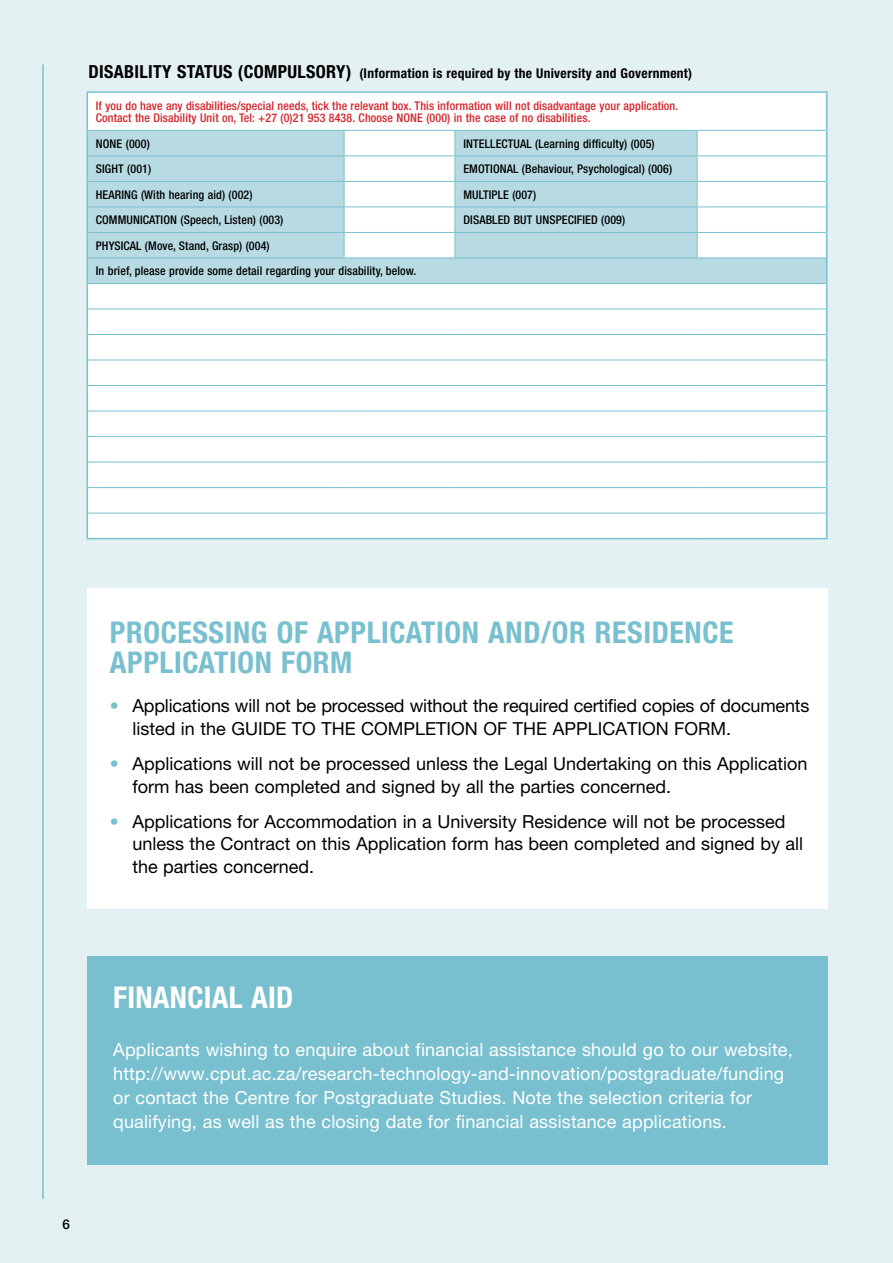
<style>
.page{position:relative;width:893px;height:1263px;background:#e4f1f3}
.page>*{position:absolute;margin:0;border:0;box-sizing:border-box;transform-origin:0 0}
.t1{font:700 condensed 30px/30px "Helvetica Neue";letter-spacing:.02em;color:#78c0cf}
.t2{font:700 condensed 30px "Helvetica Neue";letter-spacing:.01em;color:#fff}
.t3{font:18px/22.5px "Helvetica Neue LT Std";color:#000}
.t4{font:18px/24px "Helvetica Neue LT Std";letter-spacing:.01em;color:#fff}
.t5{font:700 condensed 13.5px "Helvetica Neue";letter-spacing:.02em;color:#000}
.t6{font:500 13.5px "Helvetica Neue LT Std";color:#000}
.t7{font:500 condensed 12px/25.5px "Helvetica Neue";letter-spacing:.01em;color:#000}
.t8{font:500 condensed 12px/12px "Helvetica Neue";letter-spacing:.01em;color:#d2232a}
.s1{font-size:18px}
.s2{color:#78c0cf}
</style>
<div class="page">
<div style="left:87px;top:588px;width:740px;height:321px;background:#fff"></div>
<div style="left:87px;top:956px;width:740px;height:208px;background:#78c0cf"></div>
<div style="left:88px;top:93px;width:738px;height:444px;background:#fff"></div>
<div style="left:88px;top:131px;width:738px;height:152px;background:#b8dbe3"></div>
<svg style="left:345px;top:131px;width:481px;height:127px;background:#d9ecf0"></svg>
<hr style="left:826px;top:93px;width:1px;height:37px;background:#78c0cf">
<hr style="left:87px;top:91px;width:257px;height:2px;background:#78c0cf">
<hr style="left:87px;top:93px;width:1px;height:37px;background:#78c0cf">
<hr style="left:344px;top:91px;width:111px;height:2px;background:#78c0cf">
<hr style="left:455px;top:91px;width:242px;height:2px;background:#78c0cf">
<hr style="left:697px;top:91px;width:130px;height:2px;background:#78c0cf">
<svg style="left:826px;top:130px;width:1px;height:408px"></svg>
<svg style="left:87px;top:130px;width:1px;height:408px"></svg>
<hr style="left:88px;top:130px;width:256px;height:1px;background:#78c0cf">
<hr style="left:344px;top:130px;width:111px;height:1px;background:#78c0cf">
<hr style="left:455px;top:130px;width:242px;height:1px;background:#78c0cf">
<hr style="left:88px;top:155px;width:256px;height:1px;background:#78c0cf">
<hr style="left:344px;top:155px;width:111px;height:1px;background:#78c0cf">
<hr style="left:455px;top:155px;width:242px;height:1px;background:#78c0cf">
<hr style="left:697px;top:155px;width:129px;height:1px;background:#78c0cf">
<hr style="left:88px;top:181px;width:256px;height:1px;background:#78c0cf">
<hr style="left:344px;top:181px;width:111px;height:1px;background:#78c0cf">
<hr style="left:455px;top:181px;width:242px;height:1px;background:#78c0cf">
<hr style="left:697px;top:181px;width:129px;height:1px;background:#78c0cf">
<hr style="left:88px;top:207px;width:256px;height:1px;background:#78c0cf">
<hr style="left:344px;top:207px;width:111px;height:1px;background:#78c0cf">
<hr style="left:455px;top:207px;width:242px;height:1px;background:#78c0cf">
<hr style="left:697px;top:207px;width:129px;height:1px;background:#78c0cf">
<hr style="left:88px;top:232px;width:256px;height:1px;background:#78c0cf">
<hr style="left:344px;top:232px;width:111px;height:1px;background:#78c0cf">
<svg style="left:344px;top:131px;width:1px;height:127px"></svg>
<hr style="left:455px;top:232px;width:242px;height:1px;background:#78c0cf">
<svg style="left:455px;top:131px;width:1px;height:127px"></svg>
<hr style="left:697px;top:232px;width:129px;height:1px;background:#78c0cf">
<svg style="left:697px;top:131px;width:1px;height:127px"></svg>
<hr style="left:88px;top:258px;width:256px;height:1px;background:#78c0cf">
<hr style="left:344px;top:258px;width:111px;height:1px;background:#78c0cf">
<hr style="left:455px;top:258px;width:242px;height:1px;background:#78c0cf">
<hr style="left:697px;top:258px;width:129px;height:1px;background:#78c0cf">
<hr style="left:697px;top:130px;width:129px;height:1px;background:#78c0cf">
<hr style="left:88px;top:283px;width:256px;height:1px;background:#78c0cf">
<hr style="left:344px;top:283px;width:111px;height:1px;background:#78c0cf">
<hr style="left:455px;top:283px;width:242px;height:1px;background:#78c0cf">
<hr style="left:697px;top:283px;width:129px;height:1px;background:#78c0cf">
<hr style="left:88px;top:309px;width:256px;height:1px;background:#78c0cf">
<hr style="left:344px;top:309px;width:111px;height:1px;background:#78c0cf">
<hr style="left:455px;top:309px;width:242px;height:1px;background:#78c0cf">
<hr style="left:697px;top:309px;width:129px;height:1px;background:#78c0cf">
<hr style="left:88px;top:334px;width:256px;height:1px;background:#78c0cf">
<hr style="left:344px;top:334px;width:111px;height:1px;background:#78c0cf">
<hr style="left:455px;top:334px;width:242px;height:1px;background:#78c0cf">
<hr style="left:697px;top:334px;width:129px;height:1px;background:#78c0cf">
<hr style="left:88px;top:360px;width:256px;height:1px;background:#78c0cf">
<hr style="left:344px;top:360px;width:111px;height:1px;background:#78c0cf">
<hr style="left:455px;top:360px;width:242px;height:1px;background:#78c0cf">
<hr style="left:697px;top:360px;width:129px;height:1px;background:#78c0cf">
<hr style="left:88px;top:385px;width:256px;height:1px;background:#78c0cf">
<hr style="left:344px;top:385px;width:111px;height:1px;background:#78c0cf">
<hr style="left:455px;top:385px;width:242px;height:1px;background:#78c0cf">
<hr style="left:697px;top:385px;width:129px;height:1px;background:#78c0cf">
<hr style="left:88px;top:411px;width:256px;height:1px;background:#78c0cf">
<hr style="left:344px;top:411px;width:111px;height:1px;background:#78c0cf">
<hr style="left:455px;top:411px;width:242px;height:1px;background:#78c0cf">
<hr style="left:697px;top:411px;width:129px;height:1px;background:#78c0cf">
<hr style="left:88px;top:436px;width:256px;height:1px;background:#78c0cf">
<hr style="left:344px;top:436px;width:111px;height:1px;background:#78c0cf">
<hr style="left:455px;top:436px;width:242px;height:1px;background:#78c0cf">
<hr style="left:697px;top:436px;width:129px;height:1px;background:#78c0cf">
<hr style="left:88px;top:462px;width:256px;height:1px;background:#78c0cf">
<hr style="left:344px;top:462px;width:111px;height:1px;background:#78c0cf">
<hr style="left:455px;top:462px;width:242px;height:1px;background:#78c0cf">
<hr style="left:697px;top:462px;width:129px;height:1px;background:#78c0cf">
<hr style="left:88px;top:487px;width:256px;height:1px;background:#78c0cf">
<hr style="left:344px;top:487px;width:111px;height:1px;background:#78c0cf">
<hr style="left:455px;top:487px;width:242px;height:1px;background:#78c0cf">
<hr style="left:697px;top:487px;width:129px;height:1px;background:#78c0cf">
<hr style="left:87px;top:538px;width:257px;height:1px;background:#78c0cf">
<hr style="left:344px;top:538px;width:111px;height:1px;background:#78c0cf">
<hr style="left:455px;top:538px;width:242px;height:1px;background:#78c0cf">
<hr style="left:697px;top:538px;width:130px;height:1px;background:#78c0cf">
<hr style="left:88px;top:513px;width:256px;height:1px;background:#78c0cf">
<hr style="left:344px;top:513px;width:111px;height:1px;background:#78c0cf">
<hr style="left:455px;top:513px;width:242px;height:1px;background:#78c0cf">
<hr style="left:697px;top:513px;width:129px;height:1px;background:#78c0cf">
<hr style="left:42px;top:64px;width:2px;height:1135px;background:#78c0cf">
<p class="t5" style="left:88px;top:65px;width:605px"><span class="s1">DISABILITY STATUS (COMPULSORY)</span> (Information is required by the University and Government)</p>
<p class="t8" style="left:96px;top:100px;width:584px">If you do have any disabilities/special needs, tick the relevant box. This information will not disadvantage your application.<br>Contact the Disability Unit on, Tel: +27 (0)21 953 8438. Choose NONE (000) in the case of no disabilities.</p>
<p class="t7" style="left:96px;top:131px;width:55px">NONE (000)</p>
<p class="t7" style="left:463px;top:131px;width:193px">INTELLECTUAL (Learning difficulty) (005)</p>
<p class="t7" style="left:96px;top:156px;width:57px">SIGHT (001)</p>
<p class="t7" style="left:463px;top:156px;width:210px">EMOTIONAL (Behaviour, Psychological) (006)</p>
<p class="t7" style="left:96px;top:182px;width:158px">HEARING (With hearing aid) (002)</p>
<p class="t7" style="left:463px;top:182px;width:74px">MULTIPLE (007)</p>
<p class="t7" style="left:96px;top:207px;width:189px">COMMUNICATION (Speech, Listen) (003)</p>
<p class="t7" style="left:463px;top:207px;width:163px">DISABLED BUT UNSPECIFIED (009)</p>
<p class="t7" style="left:96px;top:233px;width:322px">PHYSICAL (Move, Stand, Grasp) (004)<br>In brief, please provide some detail regarding your disability, below.</p>
<h1 class="t1" style="left:110px;top:617px;width:625px">PROCESSING OF APPLICATION AND/OR RESIDENCE<br>APPLICATION FORM</h1>
<p class="t3" style="left:132px;top:694px;width:678px;text-indent:-22px"><span class="s2">•</span> Applications will not be processed without the required certified copies of documents listed in the GUIDE TO THE COMPLETION OF THE APPLICATION FORM.</p>
<p class="t3" style="left:132px;top:752px;width:676px;text-indent:-22px"><span class="s2">•</span> Applications will not be processed unless the Legal Undertaking on this Application form has been completed and signed by all the parties concerned.</p>
<p class="t3" style="left:132px;top:810px;width:672px;text-indent:-22px"><span class="s2">•</span> Applications for Accommodation in a University Residence will not be processed unless the Contract on this Application form has been completed and signed by all the parties concerned.</p>
<p class="t6" style="left:62px;top:1216px;width:9px">6</p>
<h1 class="t2" style="left:113px;top:979px;width:182px">FINANCIAL AID</h1>
<p class="t4" style="left:113px;top:1037px;width:681px">Applicants wishing to enquire about financial assistance should go to our website, http://www.cput.ac.za/research-technology-and-innovation/postgraduate/funding or contact the Centre for Postgraduate Studies. Note the selection criteria for qualifying, as well as the closing date for financial assistance applications.</p>
</div>
